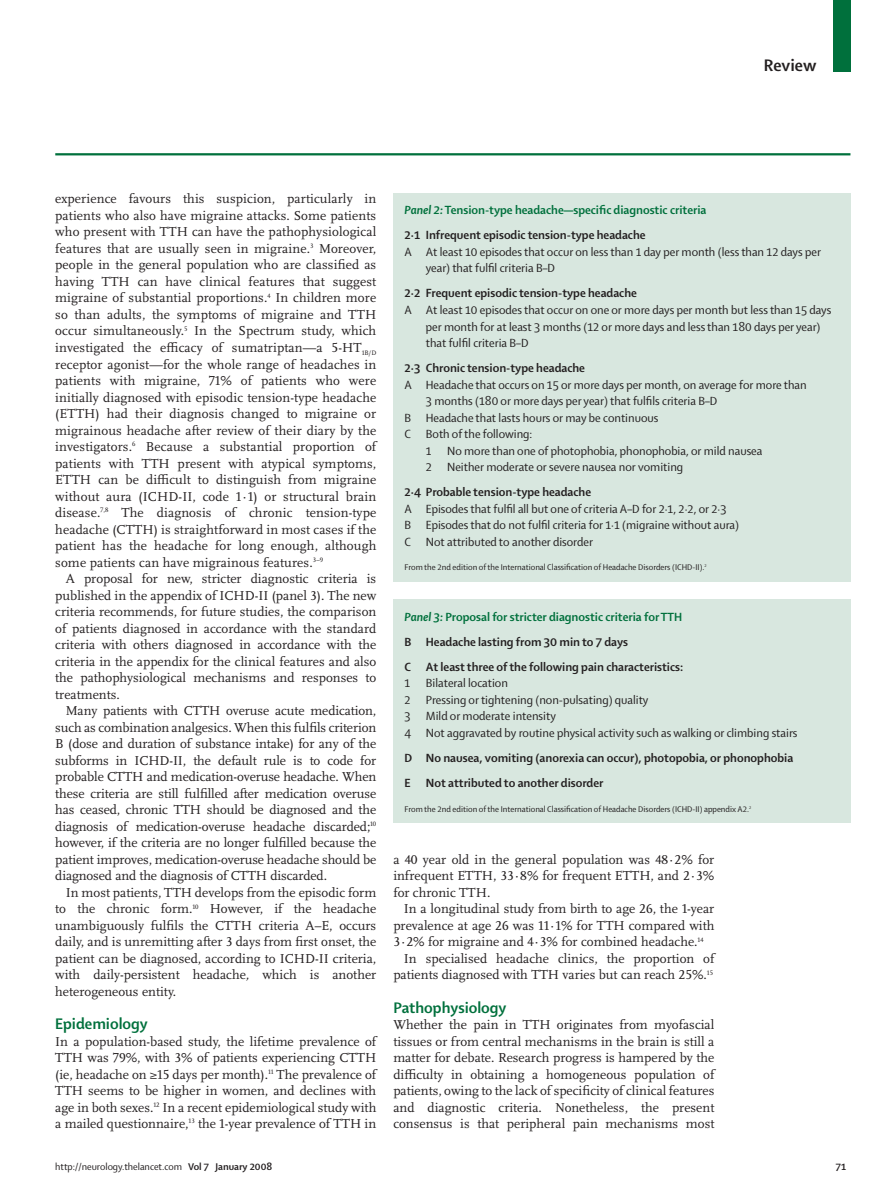
<style>
.page{position:relative;width:893px;height:1200px;background:#fff}
.page>*{position:absolute;margin:0;border:0;box-sizing:border-box;transform-origin:0 0}
.t1{font:700 18px "Shaker 2 Lancet";color:#231f20}
.t2{font:700 16.5px "Shaker 2 Lancet";color:#00703c}
.t3{font:13.5px/16.5px "Scala Lancet Pro";color:#231f20;text-align:justify}
.t4{font:12.75px/16.5px "Shaker 2 Lancet";color:#231f20}
.t5{font:700 12.75px/25px "Shaker 2 Lancet";color:#231f20}
.t6{font:700 12.75px/25px "Shaker 2 Lancet";color:#00703c}
.t7{font:10.5px "Shaker 2 Lancet";color:#231f20}
.t8{font:700 10.5px "Shaker 2 Lancet";color:#231f20}
.t9{font:9px "Shaker 2 Lancet";color:#231f20}
.s1{font-style:italic}
.s2{color:#231f20}
.s3{font-style:italic;color:#00703c}
.s4{color:#00703c}
.s5{font-weight:700}
</style>
<div class="page">
<div style="left:833px;top:0;width:17px;height:71px;background:#00703c"></div>
<hr style="left:55px;top:153px;width:795px;height:2px;background:#00703c">
<div style="left:393px;top:193px;width:457px;height:388px;background:#d8e7df"></div>
<div style="left:393px;top:599px;width:457px;height:223px;background:#d8e7df"></div>
<h1 class="t1" style="left:764px;top:58px;width:54px">Review</h1>
<p class="t3" style="left:55px;top:192px;width:323px">experience favours this suspicion, particularly in patients who also have migraine attacks. Some patients who present with TTH can have the pathophysiological features that are usually seen in migraine.<sup>3</sup> Moreover, people in the general population who are classified as having TTH can have clinical features that suggest migraine of substantial proportions.<sup>4</sup> In children more so than adults, the symptoms of migraine and TTH occur simultaneously.<sup>5</sup> In the Spectrum study, which investigated the efficacy of sumatriptan—a 5-HT<sub>1B/D </sub>receptor agonist—for the whole range of headaches in patients with migraine, 71% of patients who were initially diagnosed with episodic tension-type headache (ETTH) had their diagnosis changed to migraine or migrainous headache after review of their diary by the investigators.<sup>6</sup> Because a substantial proportion of patients with TTH present with atypical symptoms, ETTH can be difficult to distinguish from migraine without aura (ICHD-II, code 1·1) or structural brain disease.<sup>7,8</sup> The diagnosis of chronic tension-type headache (CTTH) is straightforward in most cases if the patient has the headache for long enough, although some patients can have migrainous features.<sup>3–9</sup></p>
<p class="t3" style="left:55px;top:571px;width:323px;text-indent:11px">A proposal for new, stricter diagnostic criteria is published in the appendix of ICHD-II (panel 3). The new criteria recommends, for future studies, the comparison of patients diagnosed in accordance with the standard criteria with others diagnosed in accordance with the criteria in the appendix for the clinical features and also the pathophysiological mechanisms and responses to treatments.</p>
<p class="t3" style="left:55px;top:703px;width:323px;text-indent:11px">Many patients with CTTH overuse acute medication, such as combination analgesics. When this fulfils criterion B (dose and duration of substance intake) for any of the subforms in ICHD-II, the default rule is to code for probable CTTH and medication-overuse headache. When these criteria are still fulfilled after medication overuse has ceased, chronic TTH should be diagnosed and the diagnosis of medication-overuse headache discarded;<sup>10 </sup>however, if the criteria are no longer fulfilled because the patient improves, medication-overuse headache should be diagnosed and the diagnosis of CTTH discarded.</p>
<p class="t3" style="left:55px;top:885px;width:323px;text-indent:11px">In most patients, TTH develops from the episodic form to the chronic form.<sup>10</sup> However, if the headache unambiguously fulfils the CTTH criteria A–E, occurs daily, and is unremitting after 3 days from first onset, the patient can be diagnosed, according to ICHD-II criteria, with daily-persistent headache<span class="s1">,</span> which is another heterogeneous entity.</p>
<p class="t2" style="left:55px;top:1016px;width:94px">Epidemiology</p>
<p class="t3" style="left:55px;top:1033px;width:323px">In a population-based study, the lifetime prevalence of TTH was 79%, with 3% of patients experiencing CTTH (ie, headache on ≥15 days per month).<sup>11</sup> The prevalence of TTH seems to be higher in women, and declines with age in both sexes.<sup>12</sup> In a recent epidemiological study with a mailed questionnaire,<sup>13</sup> the 1-year prevalence of TTH in</p>
<p class="t6" style="left:405px;top:199px;width:303px"><span class="s1">Panel 2:</span> Tension-type headache—specific diagnostic criteria<br><span class="s2">2·1 Infrequent episodic tension-type headache</span></p>
<p class="t4" style="left:426px;top:244px;width:396px;text-indent:-21px">A At least 10 episodes that occur on less than 1 day per month (less than 12 days per year) that fulfil criteria B–D</p>
<p class="t5" style="left:405px;top:282px;width:234px">2·2 Frequent episodic tension-type headache</p>
<p class="t4" style="left:426px;top:302px;width:407px;text-indent:-21px">A At least 10 episodes that occur on one or more days per month but less than 15 days per month for at least 3 months (12 or more days and less than 180 days per year) that fulfil criteria B–D</p>
<p class="t5" style="left:405px;top:356px;width:182px">2·3 Chronic tension-type headache</p>
<p class="t4" style="left:405px;top:377px;width:404px">A Headache that occurs on 15 or more days per month, on average for more than</p>
<p class="t4" style="left:426px;top:393px;width:293px">3 months (180 or more days per year) that fulfils criteria B–D</p>
<p class="t4" style="left:405px;top:410px;width:255px">B Headache that lasts hours or may be continuous</p>
<p class="t4" style="left:405px;top:426px;width:129px">C Both of the following:</p>
<p class="t4" style="left:426px;top:443px;width:338px">1 No more than one of photophobia, phonophobia, or mild nausea</p>
<p class="t4" style="left:426px;top:459px;width:259px">2 Neither moderate or severe nausea nor vomiting</p>
<p class="t5" style="left:405px;top:480px;width:188px">2·4 Probable tension-type headache</p>
<p class="t4" style="left:405px;top:501px;width:336px">A Episodes that fulfil all but one of criteria A–D for 2·1, 2·2, or 2·3<br>B Episodes that do not fulfil criteria for 1·1 (migraine without aura)<br>C Not attributed to another disorder</p>
<p class="t9" style="left:405px;top:564px;width:303px">From the 2nd edition of the International Classification of Headache Disorders (ICHD-II).<sup>2</sup></p>
<p class="t5" style="left:405px;top:605px;width:280px"><span class="s3">Panel 3:</span> <span class="s4">Proposal for stricter diagnostic criteria for TTH<br></span>B Headache lasting from 30 min to 7 days<br>C At least three of the following pain characteristics:</p>
<p class="t4" style="left:405px;top:676px;width:394px">1 Bilateral location<br>2 Pressing or tightening (non-pulsating) quality<br>3 Mild or moderate intensity<br>4 Not aggravated by routine physical activity such as walking or climbing stairs</p>
<p class="t5" style="left:405px;top:746px;width:390px">D No nausea, vomiting (anorexia can occur), photopobia, or phonophobia<br>E Not attributed to another disorder</p>
<p class="t9" style="left:405px;top:805px;width:348px">From the 2nd edition of the International Classification of Headache Disorders (ICHD-II) appendix A2.<sup>2</sup></p>
<p class="t3" style="left:393px;top:852px;width:323px">a 40 year old in the general population was 48·2% for infrequent ETTH, 33·8% for frequent ETTH, and 2·3% for chronic TTH.</p>
<p class="t3" style="left:404px;top:901px;width:312px">In a longitudinal study from birth to age 26, the 1-year</p>
<p class="t3" style="left:393px;top:918px;width:323px">prevalence at age 26 was 11·1% for TTH compared with</p>
<p class="t3" style="left:393px;top:934px;width:312px">3·2% for migraine and 4·3% for combined headache.<sup>14</sup></p>
<p class="t3" style="left:404px;top:951px;width:312px">In specialised headache clinics, the proportion of</p>
<p class="t3" style="left:393px;top:967px;width:321px">patients diagnosed with TTH varies but can reach 25%.<sup>15</sup></p>
<p class="t2" style="left:393px;top:1000px;width:115px">Pathophysiology</p>
<p class="t3" style="left:393px;top:1017px;width:323px">Whether the pain in TTH originates from myofascial tissues or from central mechanisms in the brain is still a matter for debate. Research progress is hampered by the difficulty in obtaining a homogeneous population of patients, owing to the lack of specificity of clinical features and diagnostic criteria. Nonetheless, the present consensus is that peripheral pain mechanisms most</p>
<p class="t7" style="left:55px;top:1162px;width:218px">http://neurology.thelancet.com <span class="s5">Vol 7 January 2008</span></p>
<p class="t8" style="left:836px;top:1162px;width:12px">71</p>
</div>
